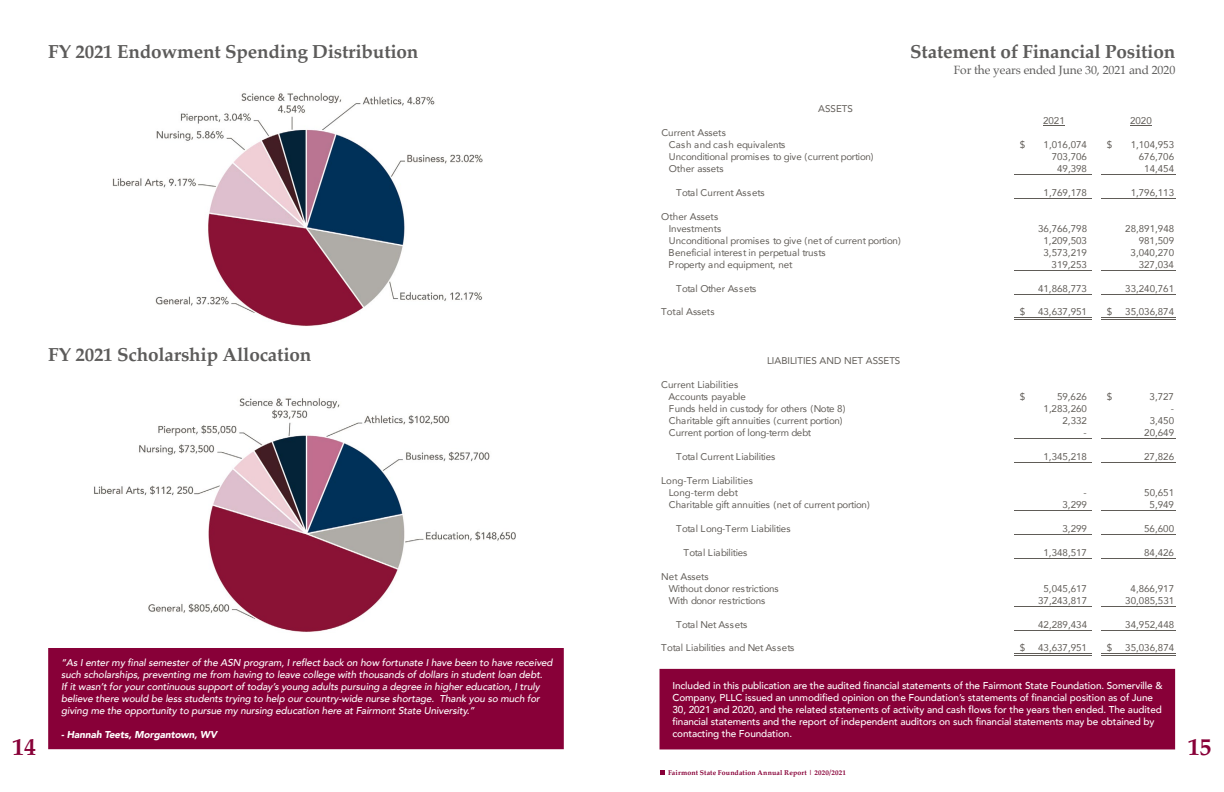
<style>
.page{position:relative;width:1224px;height:792px;background:#fff}
.page>*{position:absolute;margin:0;border:0;box-sizing:border-box;transform-origin:0 0}
.t1{font:700 23.9px "Palatino";color:#880038}
.t2{font:700 18.9px "Palatino";letter-spacing:-.01em;color:#5c5b5a}
.t3{font:12px "Palatino";letter-spacing:-.01em;color:#5c5b5a}
.t4{font:italic 500 10px/12px "Avenir";letter-spacing:-.01em;color:#fff}
.t5{font:500 10px/12px "Avenir";letter-spacing:-.01em;color:#fff}
.t6{font:italic 900 10px "Avenir";letter-spacing:-.01em;color:#fff}
.t7{font:9.8px/12px "Avenir";color:#605c57}
.t8{font:9.8px "Avenir";letter-spacing:-.02em;color:#605c57}
.t9{font:700 7px "Palatino";letter-spacing:.02em;color:#880038}
</style>
<div class="page">
<svg style="left:660px;top:770px;width:5px;height:4px"></svg>
<div style="left:660px;top:669px;width:515px;height:80px;background:#880038"></div>
<svg style="left:1043px;top:125px;width:22px;height:1px"></svg>
<svg style="left:1130px;top:125px;width:22px;height:1px"></svg>
<hr style="left:1015px;top:174px;width:77px;height:1px;background:#605c57">
<hr style="left:1015px;top:198px;width:77px;height:1px;background:#605c57">
<hr style="left:1015px;top:270px;width:77px;height:1px;background:#605c57">
<hr style="left:1015px;top:294px;width:77px;height:1px;background:#605c57">
<hr style="left:1015px;top:317px;width:77px;height:1px;background:#605c57">
<hr style="left:1015px;top:319px;width:77px;height:1px;background:#605c57">
<hr style="left:1015px;top:438px;width:77px;height:1px;background:#605c57">
<hr style="left:1015px;top:462px;width:77px;height:1px;background:#605c57">
<hr style="left:1015px;top:510px;width:77px;height:1px;background:#605c57">
<hr style="left:1015px;top:534px;width:77px;height:1px;background:#605c57">
<hr style="left:1015px;top:558px;width:77px;height:1px;background:#605c57">
<hr style="left:1015px;top:606px;width:77px;height:1px;background:#605c57">
<hr style="left:1015px;top:630px;width:77px;height:1px;background:#605c57">
<hr style="left:1015px;top:653px;width:77px;height:1px;background:#605c57">
<hr style="left:1015px;top:655px;width:77px;height:1px;background:#605c57">
<hr style="left:1102px;top:174px;width:74px;height:1px;background:#605c57">
<hr style="left:1102px;top:198px;width:74px;height:1px;background:#605c57">
<hr style="left:1102px;top:270px;width:74px;height:1px;background:#605c57">
<hr style="left:1102px;top:294px;width:74px;height:1px;background:#605c57">
<hr style="left:1102px;top:317px;width:74px;height:1px;background:#605c57">
<hr style="left:1102px;top:319px;width:74px;height:1px;background:#605c57">
<hr style="left:1102px;top:438px;width:74px;height:1px;background:#605c57">
<hr style="left:1102px;top:462px;width:74px;height:1px;background:#605c57">
<hr style="left:1102px;top:510px;width:74px;height:1px;background:#605c57">
<hr style="left:1102px;top:534px;width:74px;height:1px;background:#605c57">
<hr style="left:1102px;top:558px;width:74px;height:1px;background:#605c57">
<hr style="left:1102px;top:606px;width:74px;height:1px;background:#605c57">
<hr style="left:1102px;top:630px;width:74px;height:1px;background:#605c57">
<hr style="left:1102px;top:653px;width:74px;height:1px;background:#605c57">
<hr style="left:1102px;top:655px;width:74px;height:1px;background:#605c57">
<div style="left:48px;top:648px;width:516px;height:101px;background:#880038"></div>
<img style="left:94px;top:398px;width:421px;height:234px">
<img style="left:113px;top:93px;width:369px;height:233px">
<h2 class="t2" style="left:48px;top:36px;width:372px">FY 2021 Endowment Spending Distribution</h2>
<h2 class="t2" style="left:48px;top:338px;width:265px">FY 2021 Scholarship Allocation</h2>
<h1 class="t1" style="left:12px;top:726px;width:25px">14</h1>
<p class="t4" style="left:61px;top:657px;width:493px">“As I enter my final semester of the ASN program, I reflect back on how fortunate I have been to have received such scholarships, preventing me from having to leave college with thousands of dollars in student loan debt.<br>If it wasn’t for your continuous support of today’s young adults pursuing a degree in higher education, I truly believe there would be less students trying to help our country-wide nurse shortage. Thank you so much for giving me the opportunity to pursue my nursing education here at Fairmont State University.”</p>
<p class="t6" style="left:61px;top:726px;width:157px">- Hannah Teets, Morgantown, WV</p>
<p class="t7" style="left:818px;top:102px;width:36px">ASSETS</p>
<h2 class="t2" style="left:910px;top:36px;width:267px">Statement of Financial Position</h2>
<p class="t3" style="left:954px;top:60px;width:223px">For the years ended June 30, 2021 and 2020</p>
<p class="t7" style="left:872px;top:47px;width:107px">June 30, 2021 and 2020</p>
<p class="t7" style="left:1043px;top:114px;width:23px">2021</p>
<p class="t7" style="left:1130px;top:114px;width:23px">2020</p>
<p class="t7" style="left:669px;top:126px;width:118px;text-indent:-7px">Current Assets<br>Cash and cash equivalents</p>
<p class="t7" style="left:1020px;top:138px;width:7px">$</p>
<p class="t7" style="left:1044px;top:138px;width:45px">1,016,074</p>
<p class="t7" style="left:1107px;top:138px;width:7px">$</p>
<p class="t7" style="left:1131px;top:138px;width:45px">1,104,953</p>
<p class="t8" style="left:669px;top:149px;width:206px">Unconditional promises to give (current portion)</p>
<p class="t7" style="left:1052px;top:150px;width:37px">703,706</p>
<p class="t7" style="left:1139px;top:150px;width:37px">676,706</p>
<p class="t7" style="left:669px;top:162px;width:57px">Other assets</p>
<p class="t7" style="left:1057px;top:162px;width:31px">49,398</p>
<p class="t7" style="left:1144px;top:162px;width:31px">14,454</p>
<p class="t7" style="left:676px;top:186px;width:90px">Total Current Assets</p>
<p class="t7" style="left:1044px;top:186px;width:45px">1,769,178</p>
<p class="t7" style="left:1131px;top:186px;width:45px">1,796,113</p>
<p class="t7" style="left:669px;top:210px;width:54px;text-indent:-7px">Other Assets<br>Investments</p>
<p class="t7" style="left:1038px;top:222px;width:50px">36,766,798</p>
<p class="t7" style="left:1125px;top:222px;width:50px">28,891,948</p>
<p class="t8" style="left:669px;top:233px;width:234px">Unconditional promises to give (net of current portion)</p>
<p class="t7" style="left:1044px;top:234px;width:45px">1,209,503</p>
<p class="t7" style="left:1139px;top:234px;width:37px">981,509</p>
<p class="t7" style="left:669px;top:246px;width:158px">Beneficial interest in perpetual trusts</p>
<p class="t7" style="left:1044px;top:246px;width:45px">3,573,219</p>
<p class="t7" style="left:1131px;top:246px;width:45px">3,040,270</p>
<p class="t7" style="left:669px;top:258px;width:126px">Property and equipment, net</p>
<p class="t7" style="left:1052px;top:258px;width:37px">319,253</p>
<p class="t7" style="left:1139px;top:258px;width:37px">327,034</p>
<p class="t7" style="left:676px;top:282px;width:82px">Total Other Assets</p>
<p class="t7" style="left:1038px;top:282px;width:50px">41,868,773</p>
<p class="t7" style="left:1125px;top:282px;width:50px">33,240,761</p>
<p class="t7" style="left:661px;top:305px;width:55px">Total Assets</p>
<p class="t7" style="left:1020px;top:305px;width:7px">$</p>
<p class="t7" style="left:1038px;top:305px;width:50px">43,637,951</p>
<p class="t7" style="left:1107px;top:305px;width:7px">$</p>
<p class="t7" style="left:1125px;top:305px;width:50px">35,036,874</p>
<p class="t7" style="left:767px;top:354px;width:135px">LIABILITIES AND NET ASSETS</p>
<p class="t7" style="left:669px;top:378px;width:79px;text-indent:-7px">Current Liabilities<br>Accounts payable</p>
<p class="t7" style="left:1020px;top:390px;width:7px">$</p>
<p class="t7" style="left:1057px;top:390px;width:31px">59,626</p>
<p class="t7" style="left:1107px;top:390px;width:7px">$</p>
<p class="t7" style="left:1150px;top:390px;width:26px">3,727</p>
<p class="t8" style="left:669px;top:400px;width:178px">Funds held in custody for others (Note 8)</p>
<p class="t7" style="left:1044px;top:402px;width:45px">1,283,260</p>
<p class="t7" style="left:1171px;top:402px;width:5px">-</p>
<p class="t8" style="left:669px;top:412px;width:175px">Charitable gift annuities (current portion)</p>
<p class="t7" style="left:1063px;top:414px;width:26px">2,332</p>
<p class="t7" style="left:1150px;top:414px;width:26px">3,450</p>
<p class="t8" style="left:669px;top:424px;width:144px">Current portion of long-term debt</p>
<p class="t7" style="left:1084px;top:426px;width:5px">-</p>
<p class="t7" style="left:1144px;top:426px;width:31px">20,649</p>
<p class="t8" style="left:676px;top:448px;width:101px">Total Current Liabilities</p>
<p class="t7" style="left:1044px;top:450px;width:45px">1,345,218</p>
<p class="t7" style="left:1144px;top:450px;width:31px">27,826</p>
<p class="t7" style="left:669px;top:474px;width:86px;text-indent:-7px">Long-Term Liabilities<br>Long-term debt</p>
<p class="t7" style="left:1084px;top:486px;width:5px">-</p>
<p class="t7" style="left:1144px;top:486px;width:31px">50,651</p>
<p class="t8" style="left:669px;top:496px;width:203px">Charitable gift annuities (net of current portion)</p>
<p class="t7" style="left:1063px;top:498px;width:26px">3,299</p>
<p class="t7" style="left:1150px;top:498px;width:26px">5,949</p>
<p class="t8" style="left:676px;top:520px;width:116px">Total Long-Term Liabilities</p>
<p class="t7" style="left:1063px;top:522px;width:26px">3,299</p>
<p class="t7" style="left:1144px;top:522px;width:31px">56,600</p>
<p class="t8" style="left:684px;top:544px;width:65px">Total Liabilities</p>
<p class="t7" style="left:1044px;top:546px;width:45px">1,348,517</p>
<p class="t7" style="left:1144px;top:546px;width:31px">84,426</p>
<p class="t7" style="left:669px;top:570px;width:112px;text-indent:-7px">Net Assets<br>Without donor restrictions</p>
<p class="t7" style="left:1044px;top:582px;width:45px">5,045,617</p>
<p class="t7" style="left:1131px;top:582px;width:45px">4,866,917</p>
<p class="t8" style="left:669px;top:592px;width:98px">With donor restrictions</p>
<p class="t7" style="left:1038px;top:594px;width:50px">37,243,817</p>
<p class="t7" style="left:1125px;top:594px;width:50px">30,085,531</p>
<p class="t7" style="left:676px;top:618px;width:73px">Total Net Assets</p>
<p class="t7" style="left:1038px;top:618px;width:50px">42,289,434</p>
<p class="t7" style="left:1125px;top:618px;width:50px">34,952,448</p>
<p class="t8" style="left:661px;top:639px;width:134px">Total Liabilities and Net Assets</p>
<p class="t7" style="left:1020px;top:641px;width:7px">$</p>
<p class="t7" style="left:1038px;top:641px;width:50px">43,637,951</p>
<p class="t7" style="left:1107px;top:641px;width:7px">$</p>
<p class="t7" style="left:1125px;top:641px;width:50px">35,036,874</p>
<p class="t5" style="left:672px;top:679px;width:492px">Included in this publication are the audited financial statements of the Fairmont State Foundation. Somerville &amp; Company, PLLC issued an unmodified opinion on the Foundation’s statements of financial position as of June 30, 2021 and 2020, and the related statements of activity and cash flows for the years then ended. The audited financial statements and the report of independent auditors on such financial statements may be obtained by contacting the Foundation.</p>
<p class="t9" style="left:668px;top:767px;width:180px">Fairmont State Foundation Annual Report | 2020/2021</p>
<h1 class="t1" style="left:1188px;top:726px;width:25px">15</h1>
</div>
